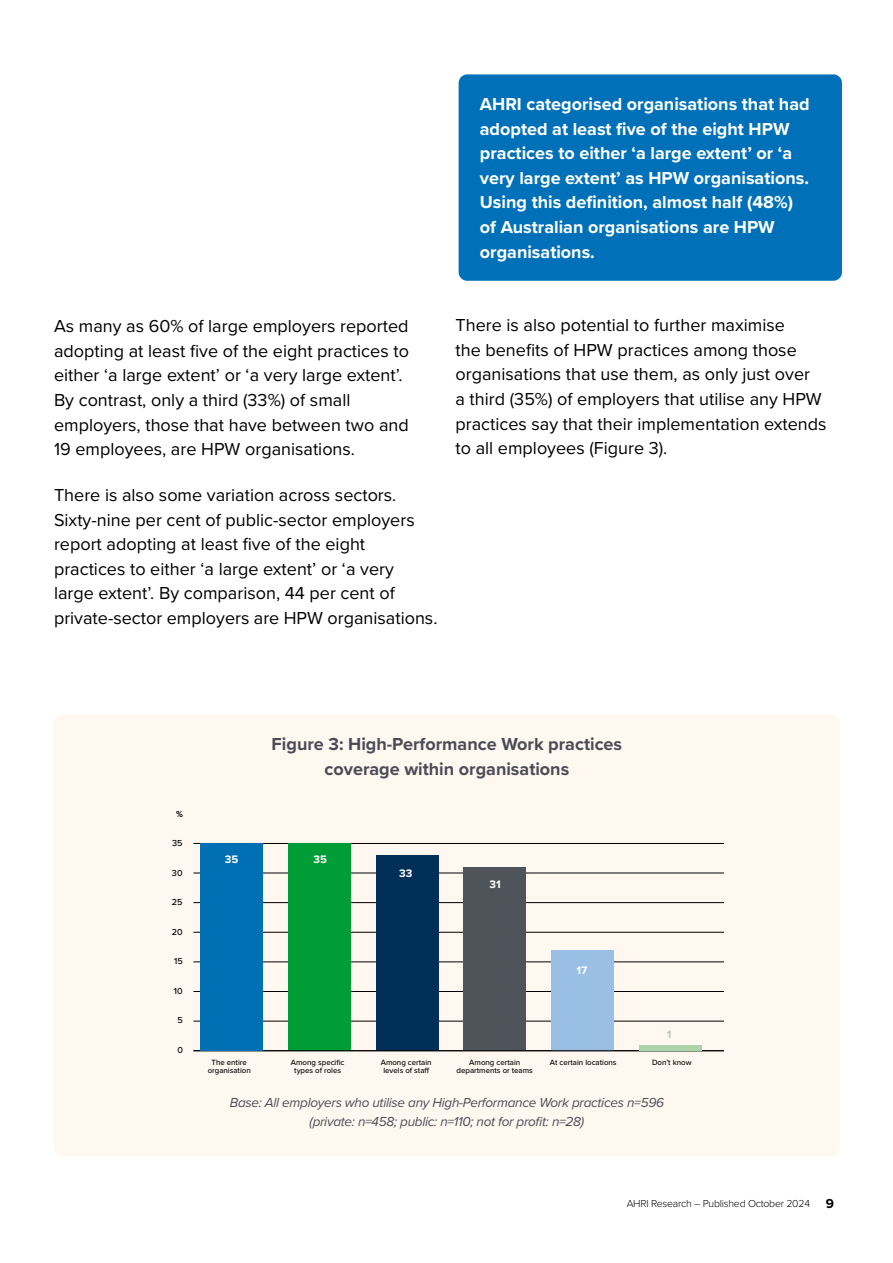
<style>
.page{position:relative;width:893px;height:1263px;background:#fff}
.page>*{position:absolute;margin:0;border:0;box-sizing:border-box;transform-origin:0 0}
.t1{font:18px/24.6px "Proxima Nova";color:#000}
.t2{font:700 18px/24.6px "Proxima Nova";color:#fff}
.t3{font:700 18px/24.6px "Proxima Nova";color:#4a4c55;text-align:center}
.t4{font:italic 13.5px/18.6px "Proxima Nova";letter-spacing:-.02em;color:#4a4c55;text-align:center}
.t5{font:700 11.25px "Proxima Nova";color:#fff}
.t6{font:700 11.25px "Proxima Nova";color:#add5ac}
.t7{font:300 10.5px "Proxima Nova";letter-spacing:-.02em;color:#000}
.t8{font:500 9px "Proxima Nova";color:#000}
.t9{font:700 9px "Proxima Nova";color:#000}
.t10{font:500 7.95px/7.4px "Proxima Nova";color:#000;text-align:center}
.s1{font-weight:700;font-size:13.5px}
</style>
<div class="page">
<div style="left:54px;top:714px;width:786px;height:443px;background:#fff8f1;border-radius:9px"></div>
<hr style="left:193px;top:1021px;width:530px;height:1px;background:#000">
<hr style="left:193px;top:991px;width:530px;height:1px;background:#000">
<hr style="left:193px;top:961px;width:530px;height:1px;background:#000">
<hr style="left:193px;top:932px;width:530px;height:1px;background:#000">
<hr style="left:193px;top:902px;width:530px;height:1px;background:#000">
<hr style="left:193px;top:843px;width:530px;height:1px;background:#000">
<hr style="left:193px;top:873px;width:530px;height:1px;background:#000">
<div style="left:288px;top:843px;width:62px;height:207px;background:#009c36"></div>
<div style="left:376px;top:855px;width:62px;height:195px;background:#003058"></div>
<div style="left:464px;top:867px;width:62px;height:183px;background:#4f545a"></div>
<div style="left:552px;top:950px;width:62px;height:100px;background:#99bfe4"></div>
<hr style="left:193px;top:1050px;width:530px;height:1px;background:#000">
<div style="left:200px;top:843px;width:62px;height:207px;background:#006fb4"></div>
<div style="left:639px;top:1044px;width:63px;height:6px;background:#add5ac"></div>
<div style="left:459px;top:74px;width:383px;height:207px;background:#0071b8;border-radius:9px"></div>
<p class="t2" style="left:480px;top:93px;width:331px">AHRI categorised organisations that had adopted at least five of the eight HPW practices to either ‘a large extent’ or ‘a very large extent’ as HPW organisations.<br>Using this definition, almost half (48%) of Australian organisations are HPW organisations.</p>
<p class="t1" style="left:54px;top:315px;width:356px">As many as 60% of large employers reported adopting at least five of the eight practices to either ‘a large extent’ or ‘a very large extent’.<br>By contrast, only a third (33%) of small employers, those that have between two and 19 employees, are HPW organisations.</p>
<p class="t1" style="left:54px;top:484px;width:385px">There is also some variation across sectors.<br>Sixty-nine per cent of public-sector employers report adopting at least five of the eight practices to either ‘a large extent’ or ‘a very large extent’. By comparison, 44 per cent of private-sector employers are HPW organisations.</p>
<p class="t1" style="left:455px;top:314px;width:373px">There is also potential to further maximise<br>the benefits of HPW practices among those organisations that use them, as only just over<br>a third (35%) of employers that utilise any HPW practices say that their implementation extends to all employees (Figure 3).</p>
<p class="t9" style="left:176px;top:810px;width:8px">%</p>
<p class="t8" style="left:172px;top:839px;width:12px">35</p>
<p class="t8" style="left:172px;top:869px;width:12px">30</p>
<p class="t8" style="left:172px;top:899px;width:12px">25</p>
<p class="t8" style="left:172px;top:928px;width:12px">20</p>
<p class="t8" style="left:174px;top:958px;width:10px">15</p>
<p class="t8" style="left:174px;top:987px;width:10px">10</p>
<p class="t8" style="left:178px;top:1017px;width:7px">5</p>
<p class="t8" style="left:177px;top:1046px;width:7px">0</p>
<p class="t5" style="left:225px;top:854px;width:15px">35</p>
<p class="t3" style="left:272px;top:733px;width:352px">Figure 3: High-Performance Work practices coverage within organisations</p>
<p class="t5" style="left:313px;top:854px;width:15px">35</p>
<p class="t5" style="left:399px;top:868px;width:15px">33</p>
<p class="t5" style="left:489px;top:879px;width:13px">31</p>
<p class="t10" style="left:208px;top:1059px;width:45px">The entire organisation</p>
<p class="t10" style="left:291px;top:1059px;width:55px">Among specific types of roles</p>
<p class="t5" style="left:576px;top:965px;width:12px">17</p>
<p class="t10" style="left:381px;top:1059px;width:52px">Among certain levels of staff</p>
<p class="t10" style="left:457px;top:1059px;width:78px">Among certain departments or teams</p>
<p class="t10" style="left:550px;top:1059px;width:68px">At certain locations</p>
<p class="t6" style="left:667px;top:1029px;width:6px">1</p>
<p class="t10" style="left:652px;top:1059px;width:41px">Don’t know</p>
<p class="t4" style="left:230px;top:1094px;width:436px">Base: All employers who utilise any High-Performance Work practices n=596 (private: n=458; public: n=110; not for profit: n=28)</p>
<p class="t7" style="left:627px;top:1199px;width:209px">AHRI Research – Published October 2024 <span class="s1">9</span></p>
</div>
